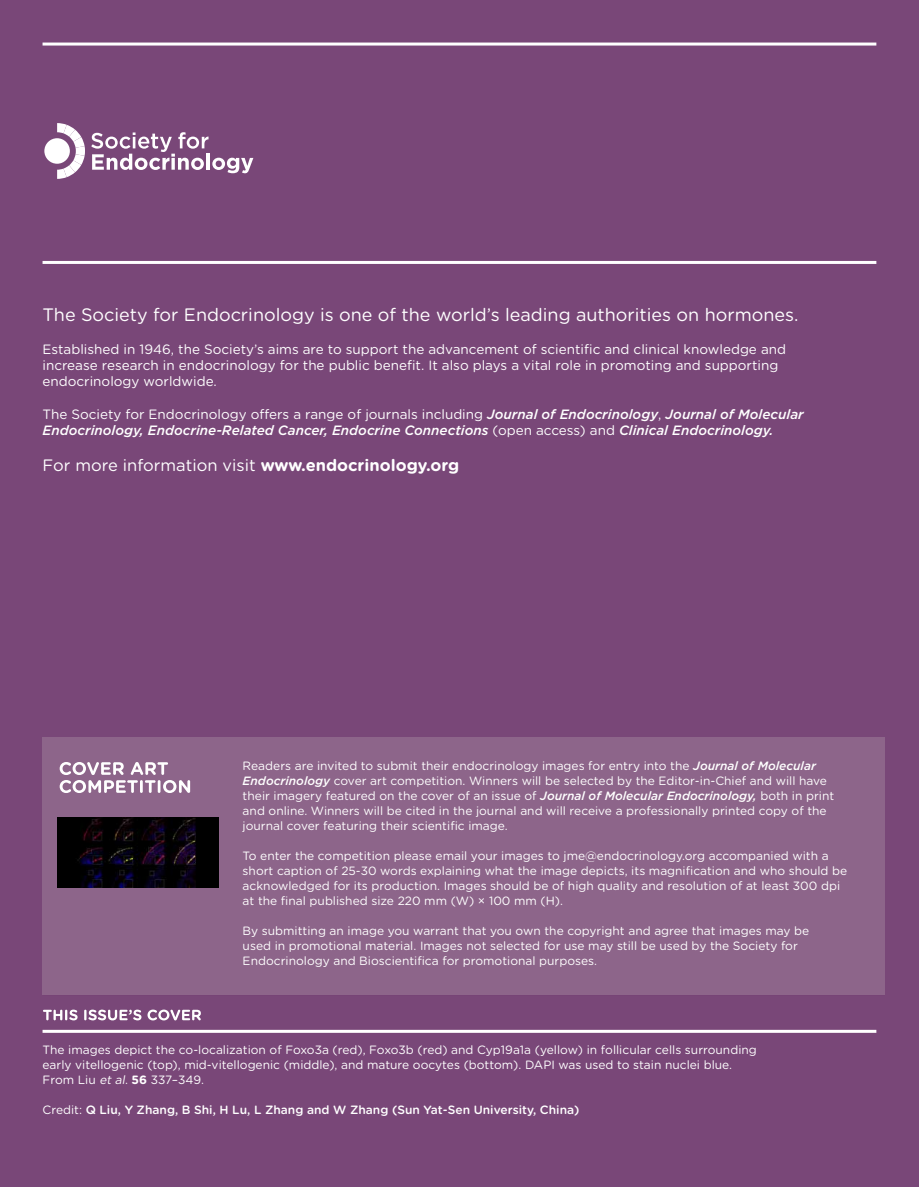
<style>
.page{position:relative;width:919px;height:1187px;background:#fff}
.page>*{position:absolute;margin:0;border:0;box-sizing:border-box;transform-origin:0 0}
.t1{font:18px "Gotham Rounded";color:#fff}
.t2{font:16.5px "Gotham Rounded";color:#fff}
.t3{font:13.5px/16.2px "Gotham Rounded";color:#fff}
.t4{font:italic 500 13.5px "Gotham";color:#fff}
.t5{font:12px/15px "Gotham Rounded";color:#fff}
.t6{font:500 12px "Gotham Rounded";color:#fff}
.s1{font-family:"Gotham";font-weight:500;font-style:italic}
.s2{font-family:"Gotham Rounded";font-weight:400;font-style:normal}
.s3{font-weight:700}
.s4{font-style:italic}
.s5{font-weight:400}
</style>
<div class="page">
<div style="left:0;top:0;width:918px;height:1186px;background:#794778"></div>
<div style="left:43px;top:737px;width:841px;height:257px;background:#8d658a"></div>
<svg style="left:60px;top:762px;width:130px;height:31px"></svg>
<svg style="left:43px;top:1009px;width:35px;height:11px"></svg>
<svg style="left:84px;top:1009px;width:57px;height:11px"></svg>
<svg style="left:147px;top:1009px;width:54px;height:11px"></svg>
<hr style="left:43px;top:1029px;width:833px;height:3px;background:#fff">
<hr style="left:43px;top:43px;width:833px;height:3px;background:#fff">
<hr style="left:43px;top:261px;width:833px;height:3px;background:#fff">
<div style="left:44px;top:138px;width:26px;height:26px;background:#fff;border-radius:50%"></div>
<svg style="left:57px;top:123px;width:28px;height:56px"></svg>
<svg style="left:91px;top:132px;width:162px;height:41px"></svg>
<img style="left:57px;top:817px;width:161px;height:69px">
<h1 class="t1" style="left:43px;top:302px;width:757px">The Society for Endocrinology is one of the world’s leading authorities on hormones.</h1>
<p class="t3" style="left:43px;top:340px;width:745px">Established in 1946, the Society’s aims are to support the advancement of scientific and clinical knowledge and increase research in endocrinology for the public benefit. It also plays a vital role in promoting and supporting endocrinology worldwide.</p>
<p class="t3" style="left:43px;top:405px;width:762px">The Society for Endocrinology offers a range of journals including <span class="s1">Journal of Endocrinology</span>, <span class="s1">Journal of Molecular</span></p>
<p class="t4" style="left:43px;top:421px;width:732px">Endocrinology, Endocrine-Related Cancer, Endocrine Connections <span class="s2">(open access) and</span> Clinical Endocrinology.</p>
<h2 class="t2" style="left:43px;top:453px;width:418px">For more information visit <span class="s3">www.endocrinology.org</span></h2>
<p class="t5" style="left:243px;top:757px;width:593px">Readers are invited to submit their endocrinology images for entry into the <span class="s1">Journal of Molecular Endocrinology</span> cover art competition. Winners will be selected by the Editor-in-Chief and will have their imagery featured on the cover of an issue of <span class="s1">Journal of Molecular Endocrinology,</span> both in print and online. Winners will be cited in the journal and will receive a professionally printed copy of the journal cover featuring their scientific image.</p>
<p class="t5" style="left:243px;top:847px;width:606px">To enter the competition please email your images to jme@endocrinology.org accompanied with a short caption of 25-30 words explaining what the image depicts, its magnification and who should be acknowledged for its production. Images should be of high quality and resolution of at least 300 dpi at the final published size 220 mm (W) × 100 mm (H).</p>
<p class="t5" style="left:243px;top:922px;width:568px">By submitting an image you warrant that you own the copyright and agree that images may be used in promotional material. Images not selected for use may still be used by the Society for<br>Endocrinology and Bioscientifica for promotional purposes.</p>
<p class="t5" style="left:43px;top:1041px;width:715px">The images depict the co-localization of Foxo3a (red), Foxo3b (red) and Cyp19a1a (yellow) in follicular cells surrounding early vitellogenic (top), mid-vitellogenic (middle), and mature oocytes (bottom). DAPI was used to stain nuclei blue.<br>From Liu <span class="s4">et al</span>. <span class="s3">56</span> 337–349.</p>
<p class="t6" style="left:43px;top:1101px;width:538px"><span class="s5">Credit:</span> Q Liu, Y Zhang, B Shi, H Lu, L Zhang and W Zhang (Sun Yat-Sen University, China)</p>
</div>
